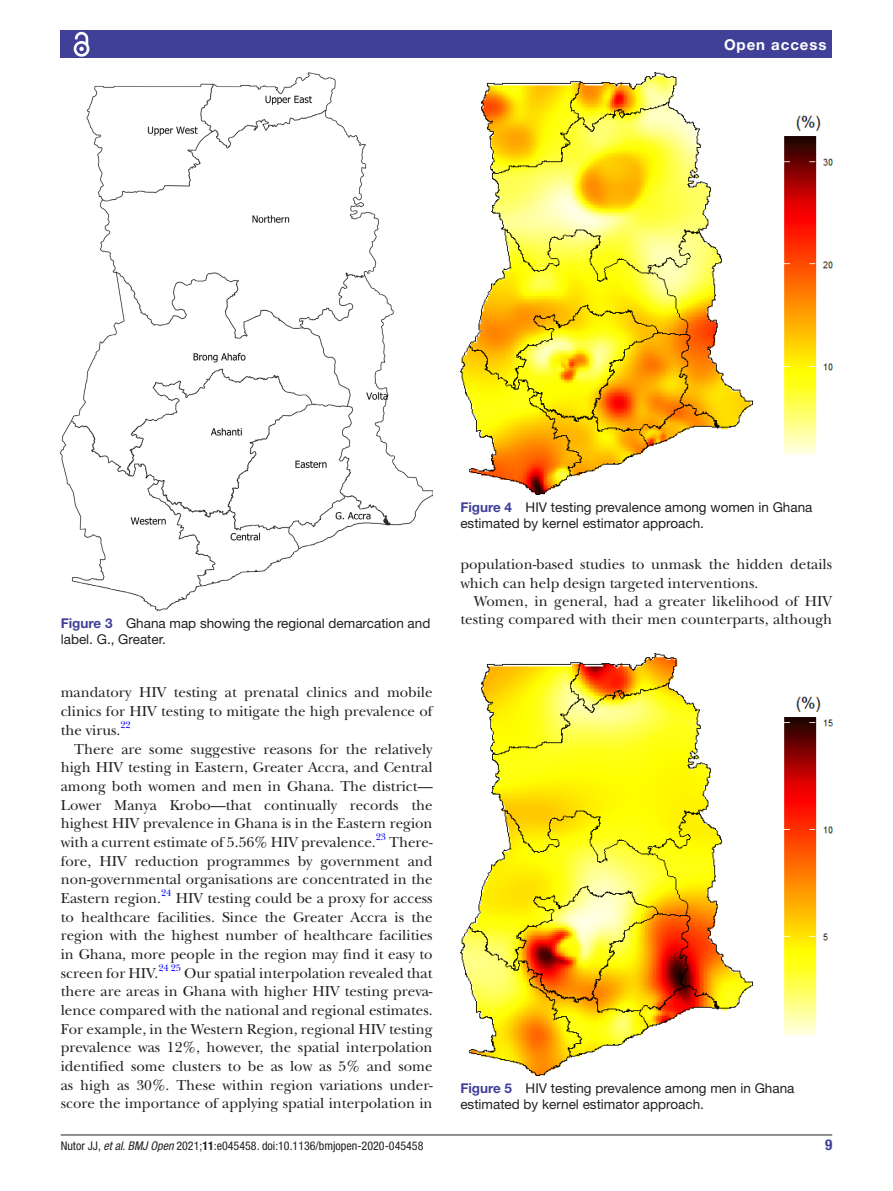
<style>
.page{position:relative;width:893px;height:1191px;background:#fff}
.page>*{position:absolute;margin:0;border:0;box-sizing:border-box;transform-origin:0 0}
.t1{font:15px/18.8px "New Baskerville";color:#231f20;text-align:justify}
.t2{font:700 15px "Helvetica Neue LT Std";letter-spacing:.065em;color:#fff}
.t3{font:700 condensed 15px "Helvetica Neue LT Std";color:#414099}
.t4{font:13.5px/16.2px "Helvetica Neue LT Std";color:#231f20}
.t5{font:condensed 12px "Helvetica Neue LT Std";color:#231f20}
.t6{font:9.9px "New Baskerville";color:#00f}
.s1{font-weight:700;color:#414099}
.s2{font-style:italic}
.s3{font-weight:700}
</style>
<div class="page">
<hr style="left:61px;top:1134px;width:771px;height:1px;background:#231f20">
<div style="left:61px;top:31px;width:771px;height:27px;background:#414099"></div>
<svg style="left:73px;top:31px;width:17px;height:26px"></svg>
<img style="left:61px;top:73px;width:372px;height:537px">
<img style="left:460px;top:73px;width:372px;height:421px">
<img style="left:460px;top:654px;width:372px;height:421px">
<p class="t2" style="left:724px;top:35px;width:104px">Open access</p>
<p class="t4" style="left:61px;top:615px;width:371px"><span class="s1">Figure 3</span> Ghana map showing the regional demarcation and label. G., Greater.</p>
<p class="t1" style="left:61px;top:683px;width:373px">mandatory HIV testing at prenatal clinics and mobile clinics for HIV testing to mitigate the high prevalence of the virus.</p>
<p class="t6" style="left:120px;top:719px;width:12px">22</p>
<p class="t1" style="left:61px;top:739px;width:373px;text-indent:14px">There are some suggestive reasons for the relatively high HIV testing in Eastern, Greater Accra, and Central among both women and men in Ghana. The district— Lower Manya Krobo—that continually records the highest HIV prevalence in Ghana is in the Eastern region with a current estimate of 5.56% HIV prevalence.<sup>23</sup> There&shy;fore, HIV reduction programmes by government and non-governmental organisations are concentrated in the Eastern region.</p>
<p class="t6" style="left:161px;top:887px;width:12px">24</p>
<p class="t1" style="left:61px;top:889px;width:373px;text-indent:115px">HIV testing could be a proxy for access to healthcare facilities. Since the Greater Accra is the region with the highest number of healthcare facilities in Ghana, more people in the region may find it easy to screen for HIV.<sup>24</sup> <sup>25</sup> Our spatial interpolation revealed that there are areas in Ghana with higher HIV testing preva&shy;lence compared with the national and regional estimates.<br>For example, in the Western Region, regional HIV testing prevalence was 12%, however, the spatial interpolation identified some clusters to be as low as 5% and some as high as 30%. These within region variations under&shy;score the importance of applying spatial interpolation in</p>
<p class="t4" style="left:460px;top:499px;width:354px"><span class="s1">Figure 4</span> HIV testing prevalence among women in Ghana estimated by kernel estimator approach.</p>
<p class="t1" style="left:460px;top:554px;width:373px">population-based studies to unmask the hidden details which can help design targeted interventions.</p>
<p class="t1" style="left:460px;top:592px;width:373px;line-height:18px;text-align:right">Women, in general, had a greater likelihood of HIV testing compared with their men counterparts, although</p>
<p class="t4" style="left:460px;top:1080px;width:336px"><span class="s1">Figure 5</span> HIV testing prevalence among men in Ghana estimated by kernel estimator approach.</p>
<p class="t5" style="left:61px;top:1138px;width:364px">Nutor JJ, <span class="s2">et al</span>. <span class="s2">BMJ Open</span> 2021;<span class="s3">11</span>:e045458. doi:10.1136/bmjopen-2020-045458</p>
<p class="t3" style="left:825px;top:1135px;width:9px">9</p>
</div>
